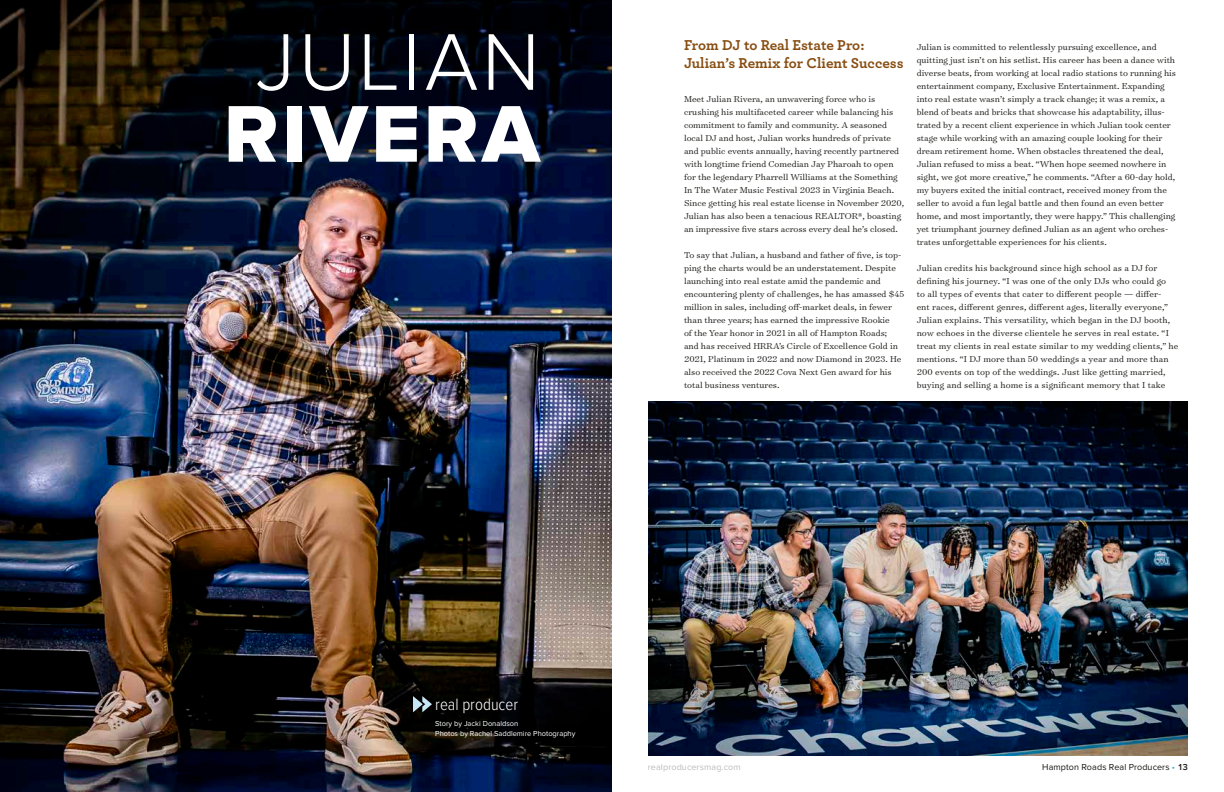
<style>
.page{position:relative;width:1224px;height:792px;background:#fff}
.page>*{position:absolute;margin:0;border:0;box-sizing:border-box;transform-origin:0 0}
.t1{font:300 83.3px "Proxima Nova";letter-spacing:.04em;color:#fff}
.t2{font:83.3px "Proxima Nova Extrabld";letter-spacing:.04em;color:#fff}
.t3{font:300 17px "Proxima Nova Cond";color:#fff}
.t4{font:700 15px/18px "Archer Pro";color:#874d11}
.t5{font:300 9.8px/13px "Surveyor Text";color:#171713}
.t6{font:9px "Proxima Nova";letter-spacing:.01em;color:#171713}
.t7{font:9px "Proxima Nova";letter-spacing:.01em;color:#bbbcbc}
.t8{font:7.5px/10px "Proxima Nova";color:#fff}
.s1{color:#31a5d9}
.s2{font-weight:600}
</style>
<div class="page">
<img style="left:0;top:0;width:612px;height:792px">
<svg style="left:413px;top:696px;width:19px;height:16px"></svg>
<img style="left:648px;top:401px;width:540px;height:355px">
<h1 class="t1" style="left:256px;top:24px;width:286px">JULIAN</h1>
<h1 class="t2" style="left:224px;top:96px;width:318px">RIVERA</h1>
<h3 class="t4" style="left:684px;top:35px;width:221px">From DJ to Real Estate Pro:<br>Julian’s Remix for Client Success</h3>
<p class="t5" style="left:684px;top:92px;width:222px">Meet Julian Rivera, an unwavering force who is crushing his multifaceted career while balancing his commitment to family and community. A seasoned local DJ and host, Julian works hundreds of private and public events annually, having recently partnered with longtime friend Comedian Jay Pharoah to open for the legendary Pharrell Williams at the Something In The Water Music Festival 2023 in Virginia Beach.<br>Since getting his real estate license in November 2020, Julian has also been a tenacious REALTOR®, boasting an impressive five stars across every deal he’s closed.</p>
<p class="t5" style="left:684px;top:248px;width:222px">To say that Julian, a husband and father of five, is top&shy;ping the charts would be an understatement. Despite launching into real estate amid the pandemic and encountering plenty of challenges, he has amassed $45 million in sales, including off-market deals, in fewer than three years; has earned the impressive Rookie<br>of the Year honor in 2021 in all of Hampton Roads; and has received HRRA’s Circle of Excellence Gold in 2021, Platinum in 2022 and now Diamond in 2023. He also received the 2022 Cova Next Gen award for his total business ventures.</p>
<p class="t5" style="left:917px;top:40px;width:261px">Julian is committed to relentlessly pursuing excellence, and quitting just isn’t on his setlist. His career has been a dance with diverse beats, from working at local radio stations to running his entertainment company, Exclusive Entertainment. Expanding into real estate wasn’t simply a track change; it was a remix, a blend of beats and bricks that showcase his adaptability, illus&shy;trated by a recent client experience in which Julian took center stage while working with an amazing couple looking for their dream retirement home. When obstacles threatened the deal, Julian refused to miss a beat. “When hope seemed nowhere in sight, we got more creative,” he comments. “After a 60-day hold, my buyers exited the initial contract, received money from the seller to avoid a fun legal battle and then found an even better home, and most importantly, they were happy.” This challenging yet triumphant journey defined Julian as an agent who orches&shy;trates unforgettable experiences for his clients.</p>
<p class="t5" style="left:917px;top:261px;width:263px">Julian credits his background since high school as a DJ for defining his journey. “I was one of the only DJs who could go<br>to all types of events that cater to different people — differ-<br>ent races, different genres, different ages, literally everyone,” Julian explains. This versatility, which began in the DJ booth, now echoes in the diverse clientele he serves in real estate. “I treat my clients in real estate similar to my wedding clients,” he mentions. “I DJ more than 50 weddings a year and more than 200 events on top of the weddings. Just like getting married, buying and selling a home is a significant memory that I take</p>
<h2 class="t3" style="left:435px;top:696px;width:84px">real producer</h2>
<p class="t8" style="left:435px;top:719px;width:142px">Story by Jacki Donaldson<br>Photos by Rachel Saddlemire Photography</p>
<p class="t7" style="left:648px;top:762px;width:94px">realproducersmag.com</p>
<p class="t6" style="left:1042px;top:762px;width:147px">Hampton Roads Real Producers <span class="s1">•</span> <span class="s2">13</span></p>
</div>
